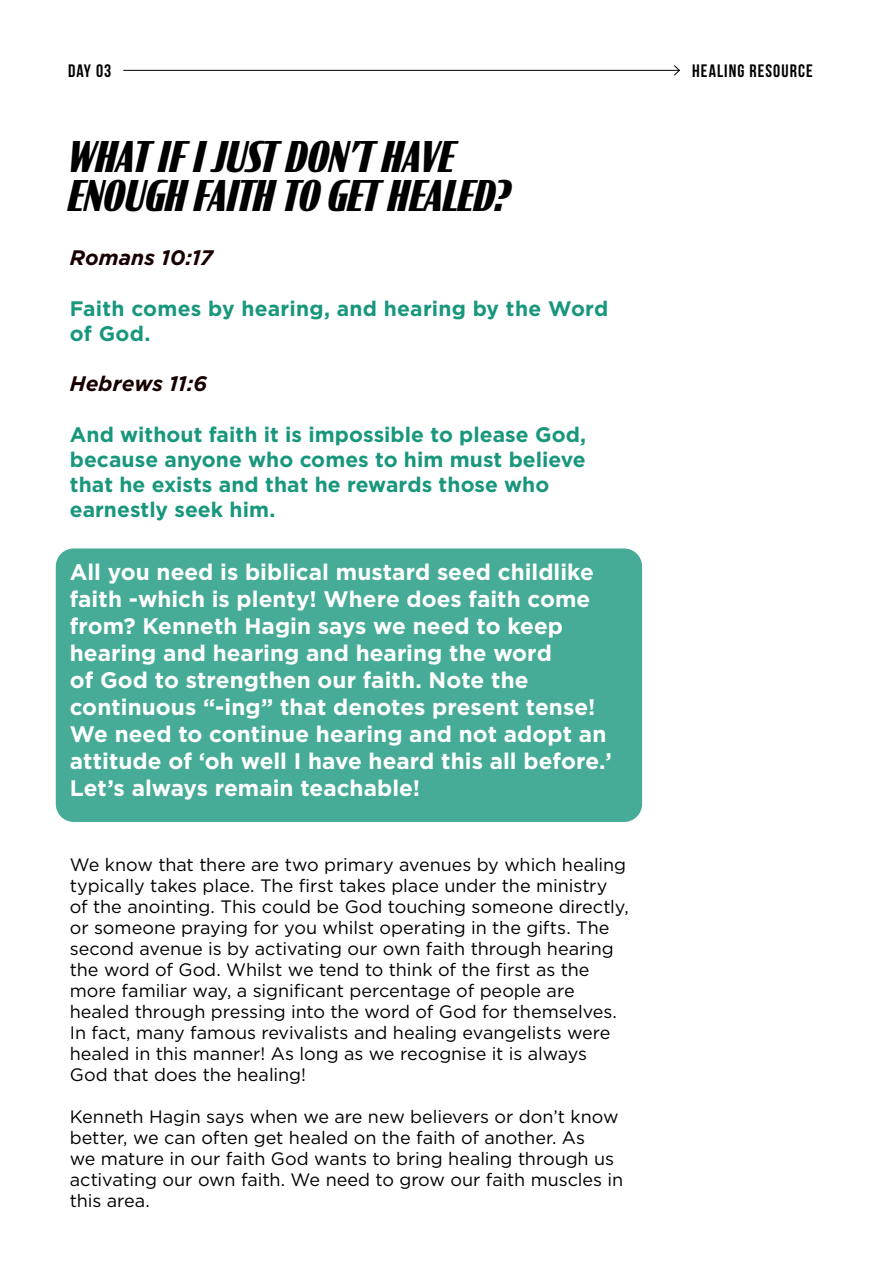
<style>
.page{position:relative;width:893px;height:1263px;background:#fff}
.page>*{position:absolute;margin:0;border:0;box-sizing:border-box;transform-origin:0 0}
.t1{font:italic 900 42px/39px "Condor Comp";letter-spacing:.01em;color:#000}
.t2{font:700 22.5px/27px "Gotham";color:#fff}
.t3{font:700 21px/25.2px "Gotham";letter-spacing:.005em;color:#18977d}
.t4{font:italic 700 21px "Gotham";color:#180000}
.t5{font:18px/21px "Gotham";letter-spacing:-.005em;color:#000}
.t6{font:700 18px "Bebas Neue";letter-spacing:.06em;color:#000}
</style>
<div class="page">
<hr style="left:123px;top:70px;width:556px;height:1px;background:#000">
<svg style="left:673px;top:65px;width:7px;height:11px"></svg>
<div style="left:56px;top:548px;width:586px;height:274px;background:#46ac97;border-radius:18px"></div>
<p class="t6" style="left:68px;top:61px;width:45px">DAY 03</p>
<p class="t6" style="left:692px;top:61px;width:122px">HEALING RESOURCE</p>
<h1 class="t1" style="left:69px;top:136px;width:443px">WHAT IF I JUST DON’T HAVE<br>ENOUGH FAITH TO GET HEALED?</h1>
<p class="t4" style="left:70px;top:245px;width:145px">Romans 10:17</p>
<p class="t3" style="left:70px;top:295px;width:540px">Faith comes by hearing, and hearing by the Word of God.</p>
<p class="t4" style="left:70px;top:371px;width:139px">Hebrews 11:6</p>
<p class="t3" style="left:70px;top:421px;width:518px">And without faith it is impossible to please God, because anyone who comes to him must believe that he exists and that he rewards those who earnestly seek him.</p>
<p class="t2" style="left:70px;top:558px;width:544px">All you need is biblical mustard seed childlike faith -which is plenty! Where does faith come from? Kenneth Hagin says we need to keep hearing and hearing and hearing the word<br>of God to strengthen our faith. Note the continuous “-ing” that denotes present tense!<br>We need to continue hearing and not adopt an attitude of ‘oh well I have heard this all before.’ Let’s always remain teachable!</p>
<p class="t5" style="left:70px;top:854px;width:560px">We know that there are two primary avenues by which healing typically takes place. The first takes place under the ministry of the anointing. This could be God touching someone directly, or someone praying for you whilst operating in the gifts. The second avenue is by activating our own faith through hearing the word of God. Whilst we tend to think of the first as the more familiar way, a significant percentage of people are healed through pressing into the word of God for themselves.<br>In fact, many famous revivalists and healing evangelists were healed in this manner! As long as we recognise it is always God that does the healing!</p>
<p class="t5" style="left:70px;top:1106px;width:555px">Kenneth Hagin says when we are new believers or don’t know better, we can often get healed on the faith of another. As<br>we mature in our faith God wants to bring healing through us activating our own faith. We need to grow our faith muscles in this area.</p>
</div>
